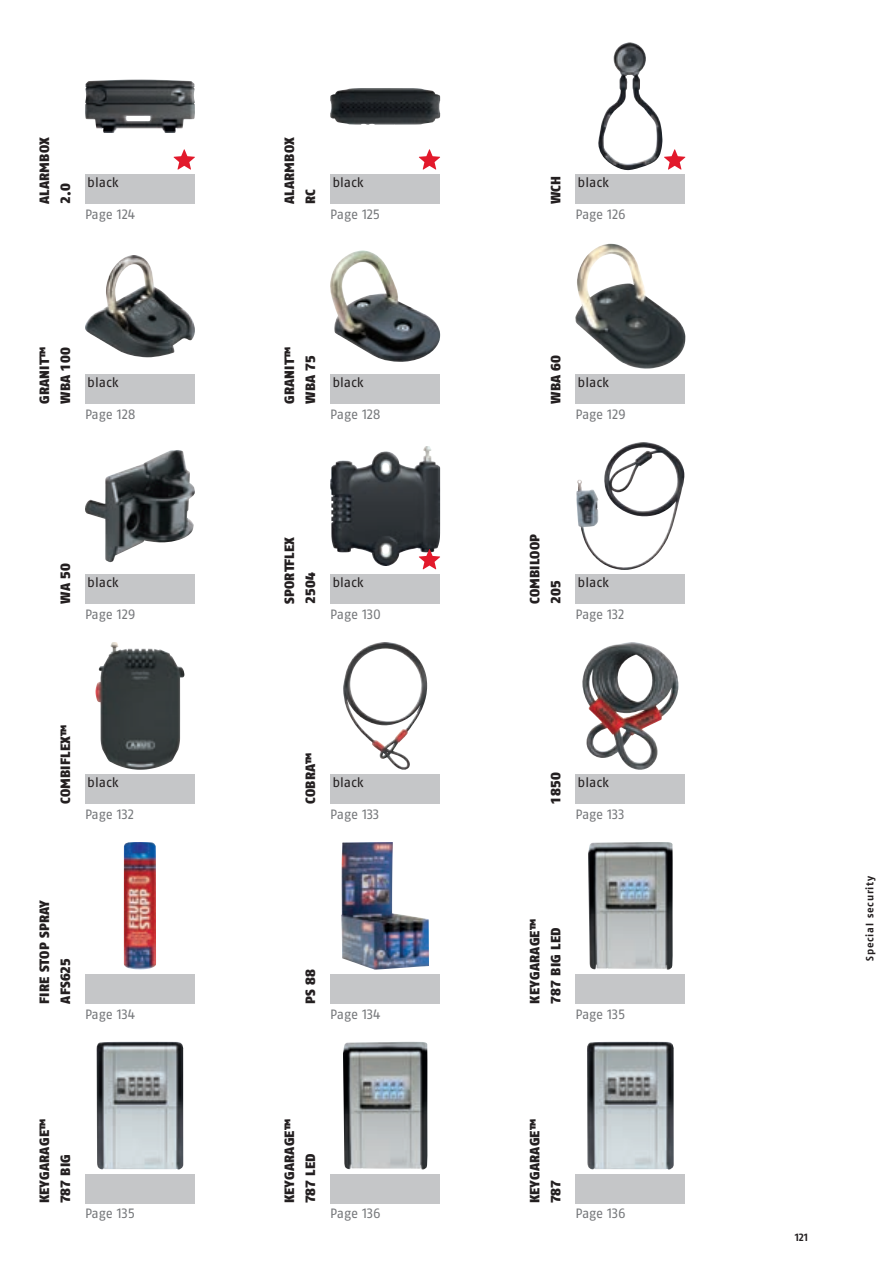
<style>
.page{position:relative;width:893px;height:1263px;background:#fff}
.page>*{position:absolute;margin:0;border:0;box-sizing:border-box;transform-origin:0 0}
.t1{font:900 13.5px/21px "ABUS Fago Pro";letter-spacing:.01em;color:#231f20}
.t2{font:13.5px "ABUS Fago Pro";letter-spacing:-.01em;color:#76787b}
.t3{font:13.5px "ABUS Fago Pro";color:#231f20}
.t4{font:700 10.5px "ABUS Fago Pro";letter-spacing:.08em;color:#231f20}
</style>
<div class="page">
<div style="left:85px;top:174px;width:110px;height:30px;background:#c5c6c8"></div>
<img style="left:85px;top:80px;width:110px;height:53px">
<img style="left:330px;top:88px;width:110px;height:37px">
<svg style="left:174px;top:149px;width:21px;height:21px"></svg>
<svg style="left:419px;top:149px;width:21px;height:21px"></svg>
<div style="left:330px;top:174px;width:110px;height:30px;background:#c5c6c8"></div>
<div style="left:575px;top:174px;width:110px;height:30px;background:#c5c6c8"></div>
<img style="left:598px;top:43px;width:64px;height:127px">
<svg style="left:664px;top:149px;width:21px;height:21px"></svg>
<div style="left:85px;top:374px;width:110px;height:30px;background:#c5c6c8"></div>
<img style="left:85px;top:255px;width:110px;height:102px">
<img style="left:330px;top:251px;width:110px;height:111px">
<img style="left:575px;top:244px;width:110px;height:124px">
<div style="left:330px;top:374px;width:110px;height:30px;background:#c5c6c8"></div>
<div style="left:575px;top:374px;width:110px;height:30px;background:#c5c6c8"></div>
<div style="left:85px;top:574px;width:110px;height:30px;background:#c5c6c8"></div>
<img style="left:85px;top:450px;width:110px;height:112px">
<img style="left:330px;top:446px;width:96px;height:106px">
<img style="left:576px;top:442px;width:108px;height:128px">
<svg style="left:419px;top:549px;width:21px;height:20px"></svg>
<div style="left:330px;top:574px;width:110px;height:30px;background:#c5c6c8"></div>
<div style="left:575px;top:574px;width:110px;height:30px;background:#c5c6c8"></div>
<div style="left:85px;top:774px;width:110px;height:30px;background:#c5c6c8"></div>
<img style="left:96px;top:642px;width:88px;height:128px">
<img style="left:343px;top:642px;width:84px;height:128px">
<img style="left:582px;top:642px;width:96px;height:128px">
<div style="left:330px;top:774px;width:110px;height:30px;background:#c5c6c8"></div>
<div style="left:575px;top:774px;width:110px;height:30px;background:#c5c6c8"></div>
<div style="left:85px;top:974px;width:110px;height:29px;background:#c5c6c8"></div>
<img style="left:124px;top:842px;width:32px;height:127px">
<img style="left:341px;top:842px;width:88px;height:127px">
<img style="left:97px;top:1042px;width:86px;height:127px">
<div style="left:330px;top:974px;width:110px;height:29px;background:#c5c6c8"></div>
<div style="left:85px;top:1174px;width:110px;height:29px;background:#c5c6c8"></div>
<div style="left:575px;top:974px;width:110px;height:29px;background:#c5c6c8"></div>
<img style="left:588px;top:842px;width:85px;height:127px">
<img style="left:587px;top:1042px;width:87px;height:127px">
<img style="left:343px;top:1042px;width:84px;height:127px">
<div style="left:575px;top:1174px;width:110px;height:29px;background:#c5c6c8"></div>
<div style="left:330px;top:1174px;width:110px;height:29px;background:#c5c6c8"></div>
<p class="t1" style="left:34px;top:204px;width:68px;rotate:-90deg">ALARMBOX<br>2.0</p>
<p class="t1" style="left:279px;top:204px;width:68px;rotate:-90deg">ALARMBOX<br>RC</p>
<p class="t1" style="left:545px;top:204px;width:30px;rotate:-90deg">WCH</p>
<p class="t3" style="left:87px;top:174px;width:33px">black</p>
<p class="t2" style="left:85px;top:206px;width:52px">Page 124</p>
<p class="t2" style="left:330px;top:206px;width:51px">Page 125</p>
<p class="t3" style="left:332px;top:174px;width:33px">black</p>
<p class="t3" style="left:578px;top:174px;width:33px">black</p>
<p class="t2" style="left:575px;top:206px;width:52px">Page 126</p>
<p class="t1" style="left:34px;top:404px;width:58px;rotate:-90deg">GRANIT™<br>WBA 100</p>
<p class="t1" style="left:279px;top:404px;width:58px;rotate:-90deg">GRANIT™<br>WBA 75</p>
<p class="t1" style="left:545px;top:404px;width:51px;rotate:-90deg">WBA 60</p>
<p class="t3" style="left:87px;top:374px;width:33px">black</p>
<p class="t2" style="left:85px;top:406px;width:52px">Page 128</p>
<p class="t2" style="left:330px;top:406px;width:52px">Page 128</p>
<p class="t2" style="left:575px;top:406px;width:52px">Page 129</p>
<p class="t3" style="left:332px;top:374px;width:33px">black</p>
<p class="t3" style="left:578px;top:374px;width:33px">black</p>
<p class="t1" style="left:55px;top:604px;width:42px;rotate:-90deg">WA 50</p>
<p class="t1" style="left:524px;top:604px;width:71px;rotate:-90deg">COMBILOOP<br>205</p>
<p class="t1" style="left:279px;top:604px;width:69px;rotate:-90deg">SPORTFLEX<br>2504</p>
<p class="t3" style="left:87px;top:574px;width:33px">black</p>
<p class="t2" style="left:85px;top:606px;width:52px">Page 129</p>
<p class="t2" style="left:330px;top:606px;width:52px">Page 130</p>
<p class="t2" style="left:575px;top:606px;width:51px">Page 132</p>
<p class="t3" style="left:332px;top:574px;width:33px">black</p>
<p class="t3" style="left:578px;top:574px;width:33px">black</p>
<p class="t1" style="left:55px;top:804px;width:80px;rotate:-90deg">COMBIFLEX™</p>
<p class="t1" style="left:300px;top:804px;width:52px;rotate:-90deg">COBRA™</p>
<p class="t1" style="left:545px;top:804px;width:33px;rotate:-90deg">1850</p>
<p class="t3" style="left:87px;top:774px;width:33px">black</p>
<p class="t2" style="left:85px;top:806px;width:51px">Page 132</p>
<p class="t2" style="left:330px;top:806px;width:51px">Page 133</p>
<p class="t2" style="left:575px;top:806px;width:51px">Page 133</p>
<p class="t3" style="left:332px;top:774px;width:33px">black</p>
<p class="t3" style="left:578px;top:774px;width:33px">black</p>
<p class="t1" style="left:34px;top:1003px;width:105px;rotate:-90deg">FIRE STOP SPRAY<br>AFS625</p>
<p class="t1" style="left:300px;top:1003px;width:36px;rotate:-90deg">PS 88</p>
<p class="t2" style="left:85px;top:1006px;width:52px">Page 134</p>
<p class="t2" style="left:330px;top:1006px;width:52px">Page 134</p>
<p class="t1" style="left:524px;top:1003px;width:86px;rotate:-90deg">KEYGARAGE™<br>787 BIG LED</p>
<p class="t2" style="left:575px;top:1006px;width:51px">Page 135</p>
<p class="t1" style="left:34px;top:1203px;width:86px;rotate:-90deg">KEYGARAGE™<br>787 BIG</p>
<p class="t2" style="left:85px;top:1205px;width:51px">Page 135</p>
<p class="t1" style="left:279px;top:1203px;width:86px;rotate:-90deg">KEYGARAGE™<br>787 LED</p>
<p class="t1" style="left:524px;top:1203px;width:86px;rotate:-90deg">KEYGARAGE™<br>787</p>
<p class="t2" style="left:330px;top:1205px;width:52px">Page 136</p>
<p class="t2" style="left:575px;top:1205px;width:52px">Page 136</p>
<p class="t4" style="left:863px;top:961px;width:87px;rotate:-90deg">Special security</p>
<p class="t4" style="left:795px;top:1231px;width:15px">121</p>
</div>
